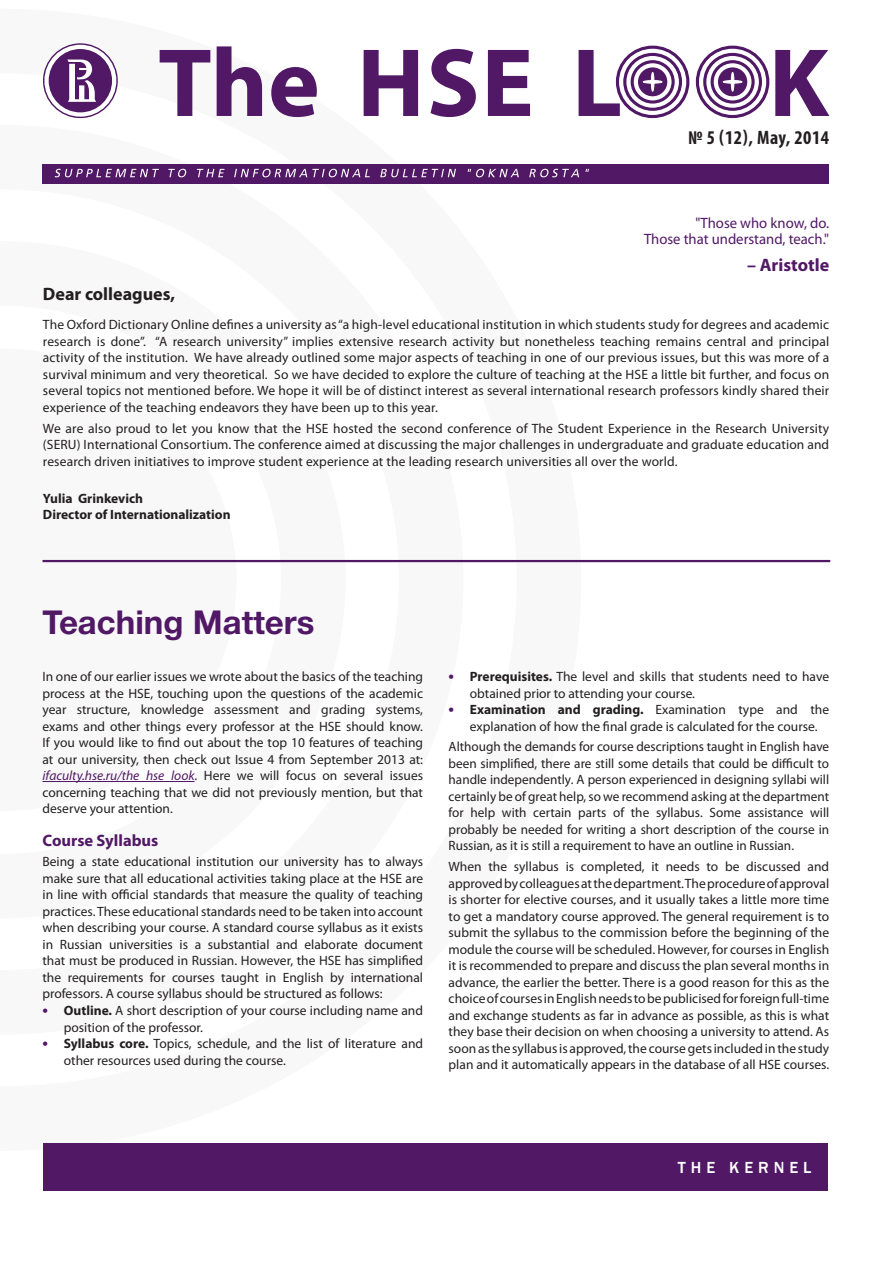
<style>
.page{position:relative;width:893px;height:1263px;background:#fff}
.page>*{position:absolute;margin:0;border:0;box-sizing:border-box;transform-origin:0 0}
.t1{font:700 97.95px "Myriad Pro";letter-spacing:.01em;color:#511865}
.t2{font:700 33px "Helvetica Neue Cyr";color:#511865}
.t3{font:700 condensed 19.5px "Myriad Pro";letter-spacing:.025em;color:#231f20}
.t4{font:700 18px "Myriad Pro";color:#231f20}
.t5{font:700 18px "Myriad Pro";color:#511865}
.t6{font:700 16.5px "Myriad Pro";color:#511865}
.t7{font:500 16.5px "Franklin Gothic";letter-spacing:.3em;color:#fff}
.t8{font:15px/16.5px "Myriad Pro";color:#511865;text-align:right}
.t9{font:13.5px/16.5px "Myriad Pro";color:#231f20;text-align:justify}
.t10{font:700 13.5px/16.5px "Myriad Pro";color:#231f20}
.s1{font-style:italic;color:#511865}
.s2{font-weight:700;font-size:16.5px;color:#511865}
.s3{font-weight:700}
</style>
<div class="page">
<svg style="left:42px;top:559px;width:195px;height:224px"></svg>
<div style="left:43px;top:1143px;width:785px;height:48px;background:#511865"></div>
<div style="left:43px;top:164px;width:786px;height:20px;background:#511865"></div>
<svg style="left:55px;top:169px;width:534px;height:8px"></svg>
<svg style="left:43px;top:43px;width:75px;height:75px"></svg>
<svg style="left:44px;top:45px;width:72px;height:72px"></svg>
<svg style="left:49px;top:49px;width:63px;height:63px"></svg>
<div style="left:616px;top:46px;width:73px;height:72px;border:3px solid #511865;border-radius:50%"></div>
<div style="left:623px;top:53px;width:59px;height:58px;border:3px solid #511865;border-radius:50%"></div>
<div style="left:631px;top:60px;width:44px;height:44px;border:3px solid #511865;border-radius:50%"></div>
<div style="left:638px;top:67px;width:29px;height:29px;border:3px solid #511865;border-radius:50%"></div>
<svg style="left:642px;top:71px;width:21px;height:21px"></svg>
<div style="left:696px;top:46px;width:73px;height:72px;border:3px solid #511865;border-radius:50%"></div>
<div style="left:703px;top:53px;width:59px;height:58px;border:3px solid #511865;border-radius:50%"></div>
<div style="left:711px;top:60px;width:44px;height:44px;border:3px solid #511865;border-radius:50%"></div>
<div style="left:718px;top:67px;width:29px;height:29px;border:3px solid #511865;border-radius:50%"></div>
<svg style="left:722px;top:71px;width:21px;height:21px"></svg>
<hr style="left:43px;top:560px;width:787px;height:2px;background:#511865">
<hr style="left:43px;top:781px;width:152px;height:1px;background:#511865">
<h1 class="t1" style="left:158px;top:19px;width:465px">The HSE L</h1>
<h1 class="t1" style="left:769px;top:19px;width:62px">K</h1>
<h3 class="t3" style="left:688px;top:126px;width:143px">№ 5 (12), May, 2014</h3>
<p class="t8" style="left:644px;top:214px;width:187px">"Those who know, do.<br>Those that understand, teach."</p>
<h3 class="t5" style="left:747px;top:253px;width:83px">– Aristotle</h3>
<h3 class="t4" style="left:43px;top:282px;width:134px">Dear colleagues,</h3>
<p class="t9" style="left:43px;top:316px;width:788px">The Oxford Dictionary Online defines a university as “a high-level educational institution in which students study for degrees and academic research is done”. “A research university” implies extensive research activity but nonetheless teaching remains central and principal activity of the institution. We have already outlined some major aspects of teaching in one of our previous issues, but this was more of a survival minimum and very theoretical. So we have decided to explore the culture of teaching at the HSE a little bit further, and focus on several topics not mentioned before. We hope it will be of distinct interest as several international research professors kindly shared their experience of the teaching endeavors they have been up to this year.</p>
<p class="t9" style="left:43px;top:420px;width:788px">We are also proud to let you know that the HSE hosted the second conference of The Student Experience in the Research University (SERU) International Consortium. The conference aimed at discussing the major challenges in undergraduate and graduate education and research driven initiatives to improve student experience at the leading research universities all over the world.</p>
<p class="t10" style="left:43px;top:490px;width:189px">Yulia Grinkevich<br>Director of Internationalization</p>
<h2 class="t2" style="left:43px;top:604px;width:273px">Teaching Matters</h2>
<p class="t9" style="left:43px;top:668px;width:382px">In one of our earlier issues we wrote about the basics of the teaching process at the HSE, touching upon the questions of the academic year structure, knowledge assessment and grading systems, exams and other things every professor at the HSE should know.<br>If you would like to find out about the top 10 features of teaching at our university, then check out Issue 4 from September 2013 at: <span class="s1">ifaculty.hse.ru/the_hse_look</span>. Here we will focus on several issues concerning teaching that we did not previously mention, but that deserve your attention.</p>
<p class="t6" style="left:43px;top:829px;width:117px">Course Syllabus</p>
<p class="t9" style="left:43px;top:853px;width:382px">Being a state educational institution our university has to always make sure that all educational activities taking place at the HSE are in line with official standards that measure the quality of teaching practices. These educational standards need to be taken into account when describing your course. A standard course syllabus as it exists in Russian universities is a substantial and elaborate document that must be produced in Russian. However, the HSE has simplified the requirements for courses taught in English by international professors. A course syllabus should be structured as follows:</p>
<p class="t9" style="left:64px;top:1002px;width:361px;text-indent:-21px"><span class="s2">•</span> <span class="s3">Outline.</span> A short description of your course including name and position of the professor.</p>
<p class="t9" style="left:64px;top:1035px;width:361px;text-indent:-21px"><span class="s2">•</span> <span class="s3">Syllabus core.</span> Topics, schedule, and the list of literature and other resources used during the course.</p>
<p class="t9" style="left:470px;top:668px;width:361px;text-indent:-21px"><span class="s2">•</span> <span class="s3">Prerequisites.</span> The level and skills that students need to have obtained prior to attending your course.</p>
<p class="t9" style="left:470px;top:701px;width:361px;text-indent:-21px"><span class="s2">•</span> <span class="s3">Examination and grading.</span> Examination type and the explanation of how the final grade is calculated for the course.</p>
<p class="t9" style="left:449px;top:738px;width:382px">Although the demands for course descriptions taught in English have been simplified, there are still some details that could be difficult to handle independently. A person experienced in designing syllabi will certainly be of great help, so we recommend asking at the department for help with certain parts of the syllabus. Some assistance will probably be needed for writing a short description of the course in Russian, as it is still a requirement to have an outline in Russian.</p>
<p class="t9" style="left:449px;top:858px;width:382px">When the syllabus is completed, it needs to be discussed and approved by colleagues at the department. The procedure of approval is shorter for elective courses, and it usually takes a little more time to get a mandatory course approved. The general requirement is to submit the syllabus to the commission before the beginning of the module the course will be scheduled. However, for courses in English it is recommended to prepare and discuss the plan several months in advance, the earlier the better. There is a good reason for this as the choice of courses in English needs to be publicised for foreign full-time and exchange students as far in advance as possible, as this is what they base their decision on when choosing a university to attend. As soon as the syllabus is approved, the course gets included in the study plan and it automatically appears in the database of all HSE courses.</p>
<p class="t7" style="left:678px;top:1157px;width:135px">THE KERNEL</p>
</div>
